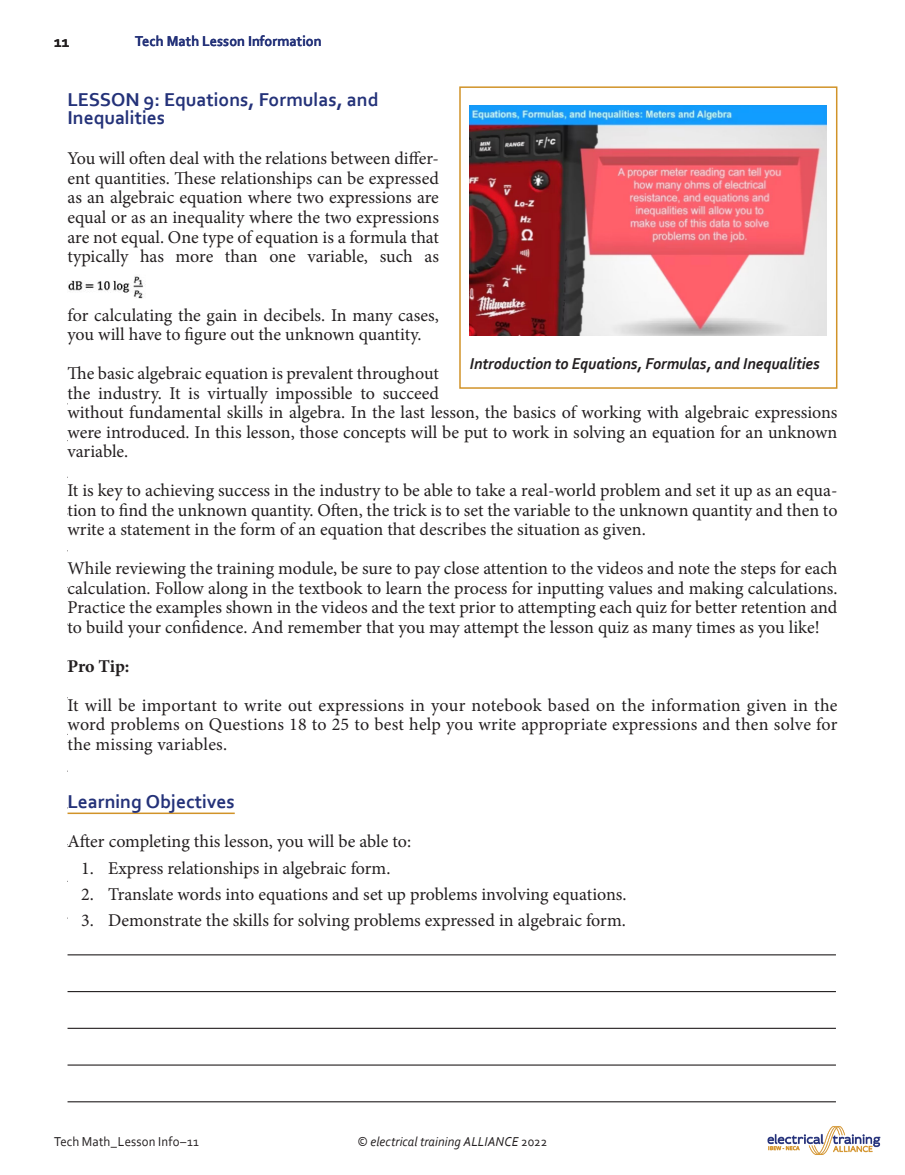
<style>
.page{position:relative;width:905px;height:1175px;background:#fff}
.page>*{position:absolute;margin:0;border:0;box-sizing:border-box;transform-origin:0 0}
.A-head_h2_LessonInfo{font:700 19.5px/18px "Corbel";color:#243279}
.B-head_h3{font:700 19.5px "Corbel";color:#243279}
.BodyText1{font:18px/19.5px "Minion Pro";color:#231f20;text-align:justify}
.BodyText1-2{font:700 18px "Minion Pro";letter-spacing:-.01em;color:#231f20}
.FigureCaption{font:italic 700 16.5px "Corbel";color:#231f20;scale:.95 1}
.t1{font:700 16.5px "Corbel";color:#231f20;scale:.95 1}
.t2{font:700 15px "Corbel";color:#243279;scale:.95 1}
.t3{font:italic 13.5px "Corbel";letter-spacing:.005em;color:#231f20;scale:.95 1}
.t4{font:13.5px "Corbel";letter-spacing:.01em;color:#231f20;scale:.95 1}
.s1{font-style:normal}
</style>
<div class="page">
<img style="left:767px;top:1126px;width:114px;height:29px">
<hr style="left:68px;top:954px;width:768px;height:1px;background:#231f20">
<hr style="left:68px;top:991px;width:768px;height:1px;background:#231f20">
<hr style="left:68px;top:1027px;width:768px;height:1px;background:#231f20">
<hr style="left:68px;top:1064px;width:768px;height:1px;background:#231f20">
<hr style="left:68px;top:1101px;width:768px;height:1px;background:#231f20">
<hr style="left:68px;top:812px;width:167px;height:2px;background:#d19328">
<img style="left:469px;top:105px;width:357px;height:230px">
<div style="left:459px;top:86px;width:378px;height:303px;border:2px solid #d19328"></div>
<img style="left:68px;top:276px;width:78px;height:23px">
<p class="t1" style="left:54px;top:32px;width:18px">11</p>
<p class="t2" style="left:135px;top:32px;width:198px">Tech Math Lesson Information</p>
<p class="A-head_h2_LessonInfo" style="left:68px;top:90px;width:312px">LESSON 9: Equations, Formulas, and<br>Inequalities</p>
<p class="BodyText1" style="left:68px;top:149px;width:373px">You will often deal with the relations between differ&shy;ent quantities. These relationships can be expressed as an algebraic equation where two expressions are equal or as an inequality where the two expressions are not equal. One type of equation is a formula that typically has more than one variable, such as</p>
<p class="BodyText1" style="left:68px;top:305px;width:373px">for calculating the gain in decibels. In many cases, you will have to figure out the unknown quantity.</p>
<p class="BodyText1" style="left:68px;top:363px;width:771px;text-align:left">The basic algebraic equation is prevalent throughout<br>the industry. It is virtually impossible to succeed<br>without fundamental skills in algebra. In the last lesson, the basics of working with algebraic expressions were introduced. In this lesson, those concepts will be put to work in solving an equation for an unknown variable.</p>
<p class="BodyText1" style="left:68px;top:480px;width:771px">It is key to achieving success in the industry to be able to take a real-world problem and set it up as an equa&shy;tion to find the unknown quantity. Often, the trick is to set the variable to the unknown quantity and then to write a statement in the form of an equation that describes the situation as given.</p>
<p class="BodyText1" style="left:68px;top:558px;width:771px">While reviewing the training module, be sure to pay close attention to the videos and note the steps for each calculation. Follow along in the textbook to learn the process for inputting values and making calculations.<br>Practice the examples shown in the videos and the text prior to attempting each quiz for better retention and to build your confidence. And remember that you may attempt the lesson quiz as many times as you like!</p>
<p class="BodyText1-2" style="left:68px;top:653px;width:63px">Pro Tip:</p>
<p class="BodyText1" style="left:68px;top:695px;width:771px">It will be important to write out expressions in your notebook based on the information given in the word problems on Questions 18 to 25 to best help you write appropriate expressions and then solve for the missing variables.</p>
<p class="FigureCaption" style="left:470px;top:353px;width:370px">Introduction to Equations, Formulas, and Inequalities</p>
<h3 class="B-head_h3" style="left:68px;top:789px;width:169px">Learning Objectives</h3>
<p class="BodyText1" style="left:68px;top:831px;width:345px">After completing this lesson, you will be able to:</p>
<p class="BodyText1" style="left:81px;top:858px;width:311px">1. Express relationships in algebraic form.</p>
<p class="BodyText1" style="left:81px;top:884px;width:547px">2. Translate words into equations and set up problems involving equations.</p>
<p class="BodyText1" style="left:81px;top:910px;width:546px">3. Demonstrate the skills for solving problems expressed in algebraic form.</p>
<p class="t4" style="left:54px;top:1132px;width:154px">Tech Math_Lesson Info–11</p>
<p class="t3" style="left:357px;top:1132px;width:201px"><span class="s1">©</span> electrical training ALLIANCE <span class="s1">2022</span></p>
</div>
